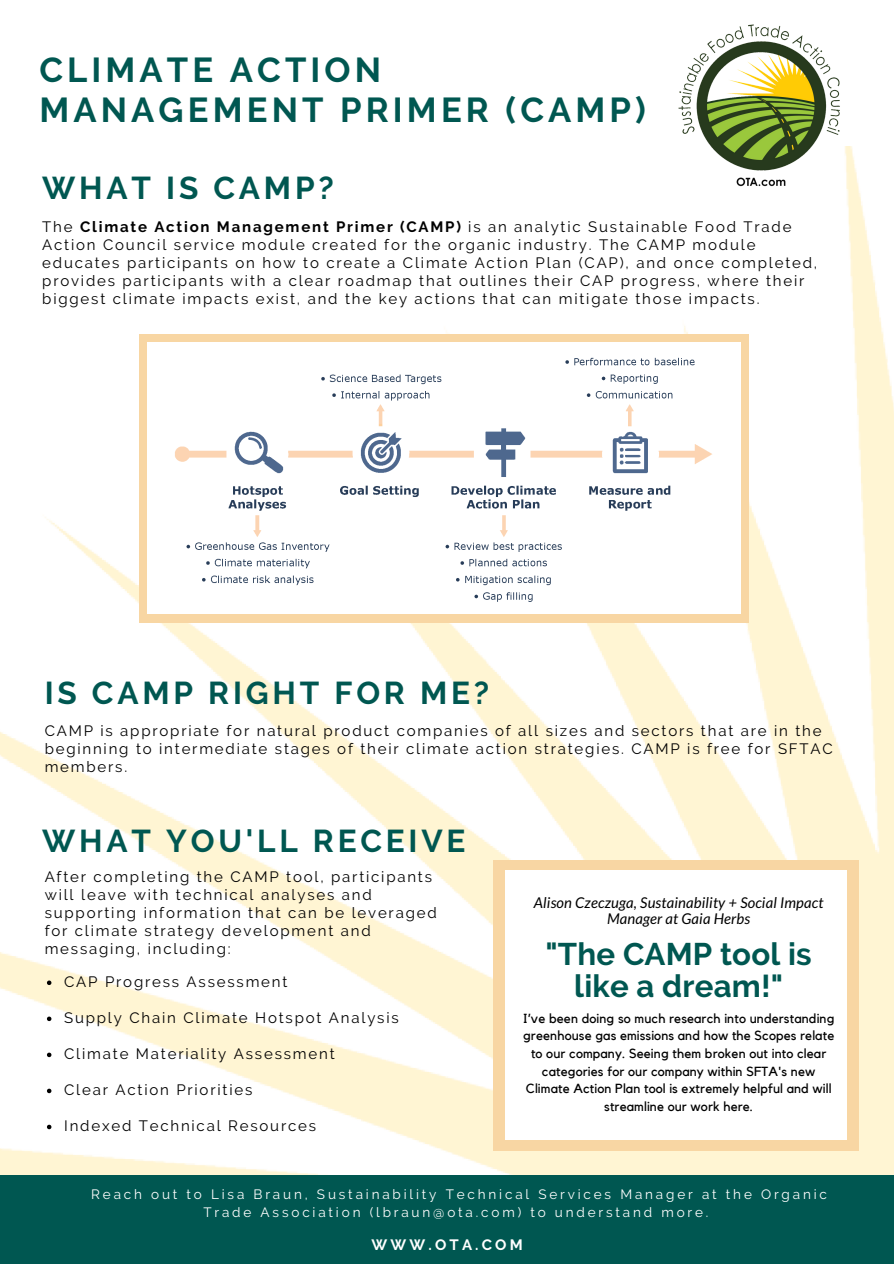
<style>
.page{position:relative;width:894px;height:1264px;background:#fff}
.page>*{position:absolute;margin:0;border:0;box-sizing:border-box;transform-origin:0 0}
.t1{font:700 34.5px "Raleway";letter-spacing:.12em;color:#005751}
.t2{font:700 31.5px "Raleway";letter-spacing:.12em;color:#005751}
.t3{font:700 31.2px/32.2px "Raleway";letter-spacing:.005em;color:#005751;text-align:center}
.t4{font:15px/18px "Raleway";letter-spacing:.12em;color:#000}
.t5{font:700 15px "Raleway";letter-spacing:.21em;color:#fff}
.t6{font:italic 14.85px/15.1px "Lato";letter-spacing:.01em;color:#000;text-align:center}
.t7{font:13.5px/18px "Raleway";letter-spacing:.21em;color:#fff;text-align:center}
.t8{font:13.2px/17.7px "Kollektif";letter-spacing:.01em;color:#000;text-align:center}
.s1{font-weight:700}
</style>
<div class="page">
<div style="left:0;top:1175px;width:893px;height:88px;background:#005751"></div>
<img style="left:0;top:146px;width:893px;height:1028px">
<div style="left:492px;top:860px;width:366px;height:290px;background:#f8d6a3"></div>
<div style="left:504px;top:870px;width:342px;height:269px;background:#fff"></div>
<div style="left:139px;top:334px;width:609px;height:288px;background:#f8d6a3"></div>
<div style="left:147px;top:342px;width:593px;height:271px;background:#fff"></div>
<img style="left:175px;top:357px;width:537px;height:245px">
<img style="left:676px;top:24px;width:169px;height:171px">
<svg style="left:47px;top:980px;width:4px;height:5px"></svg>
<svg style="left:47px;top:1016px;width:4px;height:5px"></svg>
<svg style="left:47px;top:1052px;width:4px;height:5px"></svg>
<svg style="left:47px;top:1088px;width:4px;height:5px"></svg>
<svg style="left:47px;top:1124px;width:4px;height:5px"></svg>
<p class="t1" style="left:39px;top:49px;width:343px">CLIMATE ACTION</p>
<p class="t1" style="left:39px;top:90px;width:608px">MANAGEMENT PRIMER (CAMP)</p>
<p class="t2" style="left:42px;top:169px;width:293px">WHAT IS CAMP?</p>
<p class="t4" style="left:42px;top:218px;width:776px">The <span class="s1">Climate Action Management Primer (CAMP)</span> is an analytic Sustainable Food Trade Action Council service module created for the organic industry. The CAMP module educates participants on how to create a Climate Action Plan (CAP), and once completed, provides participants with a clear roadmap that outlines their CAP progress, where their biggest climate impacts exist, and the key actions that can mitigate those impacts.</p>
<p class="t2" style="left:45px;top:674px;width:446px">IS CAMP RIGHT FOR ME?</p>
<p class="t4" style="left:45px;top:721px;width:789px">CAMP is appropriate for natural product companies of all sizes and sectors that are in the beginning to intermediate stages of their climate action strategies. CAMP is free for SFTAC members.</p>
<p class="t2" style="left:42px;top:822px;width:424px">WHAT YOU'LL RECEIVE</p>
<p class="t4" style="left:45px;top:867px;width:393px">After completing the CAMP tool, participants will leave with technical analyses and supporting information that can be leveraged for climate strategy development and messaging, including:</p>
<p class="t4" style="left:64px;top:973px;width:225px">CAP Progress Assessment</p>
<p class="t4" style="left:64px;top:1009px;width:336px">Supply Chain Climate Hotspot Analysis</p>
<p class="t4" style="left:64px;top:1045px;width:272px">Climate Materiality Assessment</p>
<p class="t4" style="left:64px;top:1081px;width:190px">Clear Action Priorities</p>
<p class="t4" style="left:64px;top:1117px;width:253px">Indexed Technical Resources</p>
<p class="t6" style="left:533px;top:895px;width:291px">Alison Czeczuga, Sustainability + Social Impact<br>Manager at Gaia Herbs</p>
<p class="t3" style="left:545px;top:937px;width:268px">"The CAMP tool is like a dream!"</p>
<p class="t8" style="left:522px;top:1009px;width:313px">I’ve been doing so much research into understanding greenhouse gas emissions and how the Scopes relate to our company. Seeing them broken out into clear categories for our company within SFTA's new Climate Action Plan tool is extremely helpful and will streamline our work here.</p>
<p class="t7" style="left:91px;top:1185px;width:737px">Reach out to Lisa Braun, Sustainability Technical Services Manager at the Organic<br>Trade Association (lbraun@ota.com) to understand more.</p>
<p class="t5" style="left:371px;top:1236px;width:153px">WWW.OTA.COM</p>
</div>
